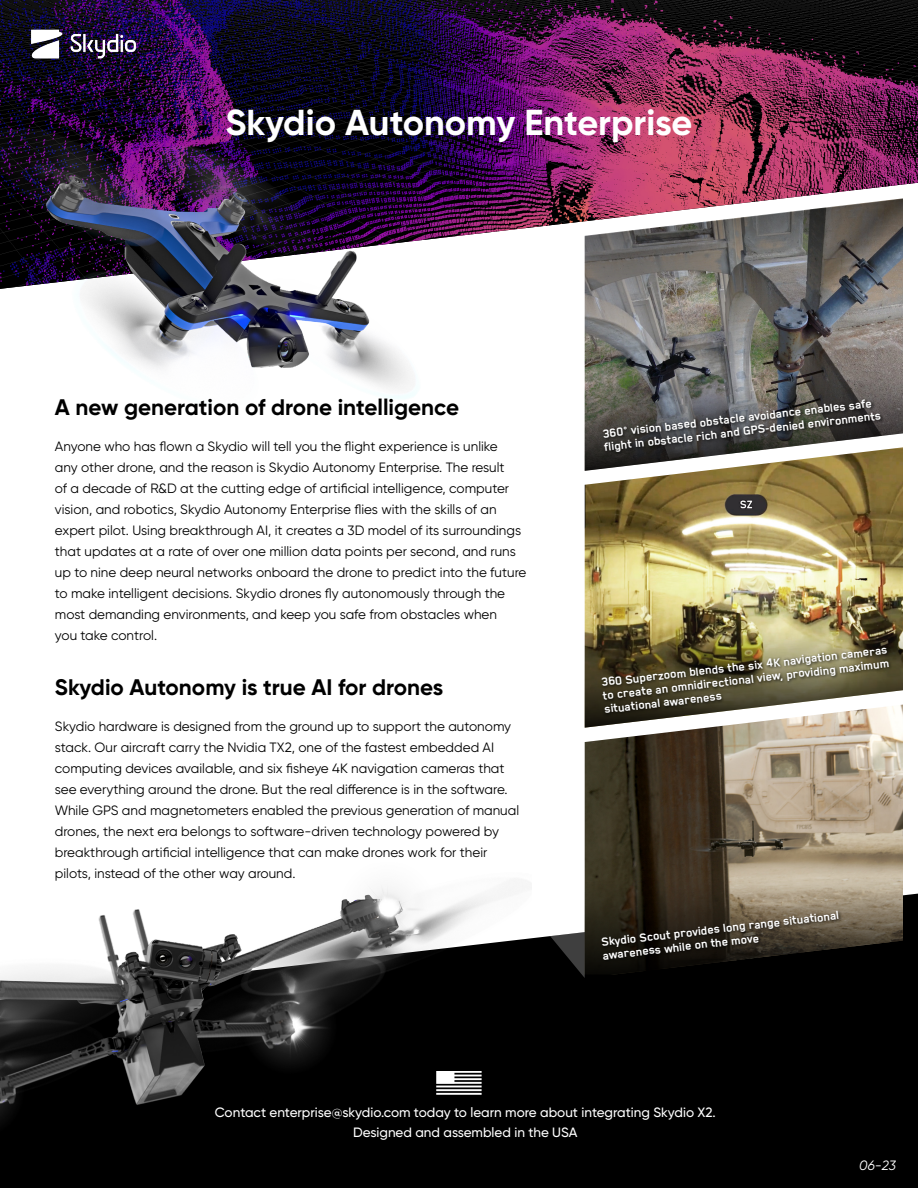
<style>
.page{position:relative;width:918px;height:1188px;background:#fff}
.page>*{position:absolute;margin:0;border:0;box-sizing:border-box;transform-origin:0 0}
.t1{font:700 36px "Gilroy";color:#fff}
.t2{font:700 22.5px "Gilroy";color:#000}
.t3{font:13.5px/21px "Gilroy";color:#000}
.t4{font:700 13.5px/14px "Blender";color:#fff}
.t5{font:500 13.5px/19.5px "Gilroy";color:#fff;text-align:center}
.t6{font:italic 13.5px "Gilroy";color:#fff}
</style>
<div class="page">
<img style="left:0;top:0;width:918px;height:289px">
<div style="left:0;top:894px;width:918px;height:294px;background:#000"></div>
<img style="left:0;top:129px;width:420px;height:270px">
<img style="left:0;top:881px;width:532px;height:266px">
<img style="left:585px;top:198px;width:318px;height:140px">
<img style="left:585px;top:471px;width:318px;height:123px">
<img style="left:585px;top:728px;width:318px;height:117px">
<img style="left:26px;top:25px;width:116px;height:39px">
<img style="left:585px;top:338px;width:318px;height:133px">
<svg style="left:585px;top:199px;width:318px;height:133px"></svg>
<img style="left:585px;top:594px;width:318px;height:134px">
<div style="left:601px;top:398px;width:283px;height:58px;background:#000;opacity:.75"></div>
<div style="left:600px;top:646px;width:293px;height:71px;background:#000;opacity:.75"></div>
<svg style="left:550px;top:845px;width:353px;height:133px"></svg>
<img style="left:436px;top:1071px;width:46px;height:24px">
<h1 class="t1" style="left:226px;top:100px;width:468px">Skydio Autonomy Enterprise</h1>
<h2 class="t2" style="left:55px;top:393px;width:406px">A new generation of drone intelligence</h2>
<p class="t3" style="left:55px;top:435px;width:473px">Anyone who has flown a Skydio will tell you the flight experience is unlike<br>any other drone, and the reason is Skydio Autonomy Enterprise. The result<br>of a decade of R&amp;D at the cutting edge of artificial intelligence, computer vision, and robotics, Skydio Autonomy Enterprise flies with the skills of an expert pilot. Using breakthrough AI, it creates a 3D model of its surroundings that updates at a rate of over one million data points per second, and runs up to nine deep neural networks onboard the drone to predict into the future to make intelligent decisions. Skydio drones fly autonomously through the most demanding environments, and keep you safe from obstacles when<br>you take control.</p>
<h2 class="t2" style="left:55px;top:673px;width:390px">Skydio Autonomy is true AI for drones</h2>
<p class="t3" style="left:55px;top:715px;width:466px">Skydio hardware is designed from the ground up to support the autonomy stack. Our aircraft carry the Nvidia TX2, one of the fastest embedded AI computing devices available, and six fisheye 4K navigation cameras that see everything around the drone. But the real difference is in the software.<br>While GPS and magnetometers enabled the previous generation of manual drones, the next era belongs to software-driven technology powered by breakthrough artificial intelligence that can make drones work for their pilots, instead of the other way around.</p>
<p class="t4" style="left:602px;top:425px;width:280px;line-height:13.5px;rotate:-6deg">360° vision based obstacle avoidance enables safe<br>fl ight in obstacle rich and GPS-denied environments</p>
<p class="t4" style="left:600px;top:674px;width:290px;text-align:justify;rotate:-6deg">360 Superzoom blends the six 4K navigation cameras to create an omnidirectional view, providing maximum situational awareness</p>
<p class="t4" style="left:600px;top:934px;width:241px;rotate:-6deg">Skydio Scout provides long range situational awareness while on the move</p>
<p class="t5" style="left:215px;top:1103px;width:503px">Contact enterprise@skydio.com today to learn more about integrating Skydio X2.<br>Designed and assembled in the USA</p>
<p class="t6" style="left:859px;top:1157px;width:38px">06-23</p>
</div>
